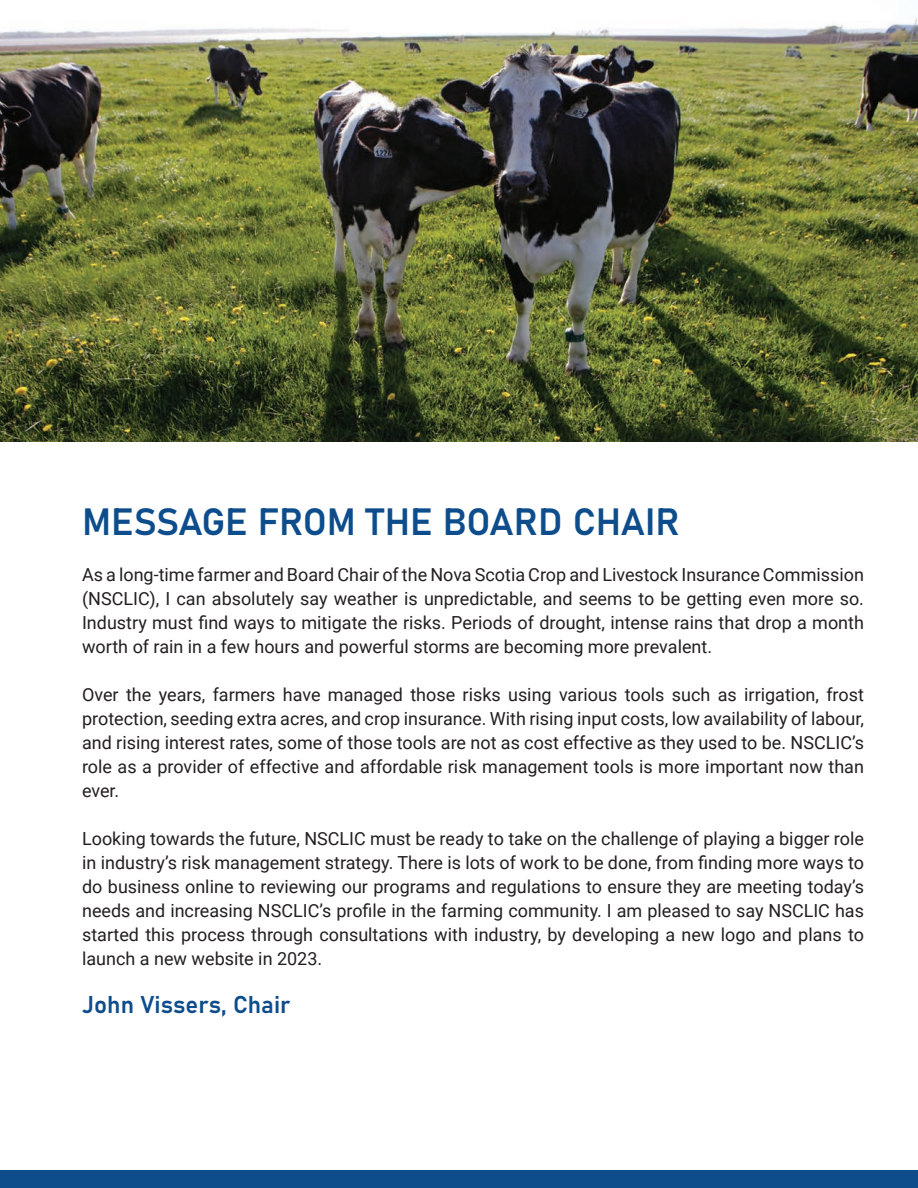
<style>
.page{position:relative;width:918px;height:1188px;background:#fff}
.page>*{position:absolute;margin:0;border:0;box-sizing:border-box;transform-origin:0 0}
.t1{font:37.5px "Bahnschrift";letter-spacing:-.01em;color:#0d4d8c}
.t2{font:24px "Bahnschrift";color:#0d4d8c}
.t3{font:18px/24px "Roboto";color:#231f20;text-align:justify}
</style>
<div class="page">
<div style="left:0;top:1170px;width:918px;height:18px;background:#0d4d8c"></div>
<img style="left:0;top:17px;width:918px;height:425px">
<h1 class="t1" style="left:82px;top:494px;width:599px">MESSAGE FROM THE BOARD CHAIR</h1>
<p class="t3" style="left:82px;top:562px;width:783px">As a long-time farmer and Board Chair of the Nova Scotia Crop and Livestock Insurance Commission (NSCLIC), I can absolutely say weather is unpredictable, and seems to be getting even more so.<br>Industry must find ways to mitigate the risks. Periods of drought, intense rains that drop a month worth of rain in a few hours and powerful storms are becoming more prevalent.</p>
<p class="t3" style="left:82px;top:682px;width:783px">Over the years, farmers have managed those risks using various tools such as irrigation, frost protection, seeding extra acres, and crop insurance. With rising input costs, low availability of labour, and rising interest rates, some of those tools are not as cost effective as they used to be. NSCLIC’s role as a provider of effective and affordable risk management tools is more important now than ever.</p>
<p class="t3" style="left:82px;top:826px;width:783px">Looking towards the future, NSCLIC must be ready to take on the challenge of playing a bigger role in industry’s risk management strategy. There is lots of work to be done, from finding more ways to do business online to reviewing our programs and regulations to ensure they are meeting today’s needs and increasing NSCLIC’s profile in the farming community. I am pleased to say NSCLIC has started this process through consultations with industry, by developing a new logo and plans to launch a new website in 2023.</p>
<h2 class="t2" style="left:82px;top:986px;width:210px">John Vissers, Chair</h2>
</div>
